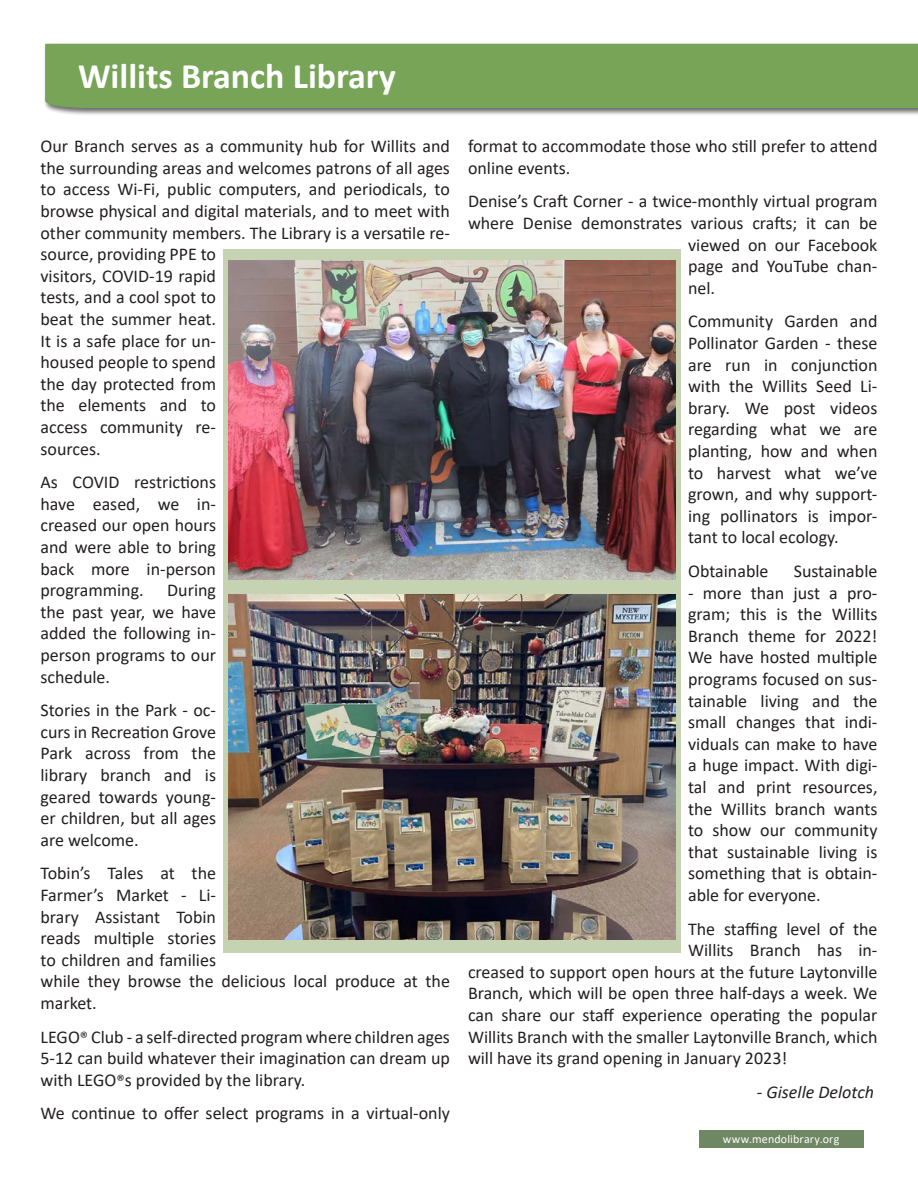
<style>
.page{position:relative;width:918px;height:1188px;background:#fff}
.page>*{position:absolute;margin:0;border:0;box-sizing:border-box;transform-origin:0 0}
._26_Title_gray_Bitte{font:700 36px "Calibri";color:#fff}
.No_Spacing{font:18px/21.6px "Calibri";color:#231f20;text-align:justify}
.No_Spacing-2{font:italic 18px "Calibri";color:#231f20}
._8_Content_gray_C_So{font:12px "Calibri";letter-spacing:.015em;color:#fff}
.s1{font-size:16.5px}
</style>
<div class="page">
<div style="left:43px;top:42px;width:875px;height:74px;background:#231f20;opacity:.75"></div>
<div style="left:45px;top:44px;width:873px;height:64px;background:#77a457"></div>
<div style="left:699px;top:1130px;width:164px;height:18px;background:#6f8763"></div>
<div style="left:224px;top:249px;width:457px;height:703px;background:#c6d3b2"></div>
<img style="left:229px;top:261px;width:446px;height:319px">
<img style="left:229px;top:594px;width:446px;height:346px">
<p class="_26_Title_gray_Bitte" style="left:78px;top:51px;width:319px">Willits Branch Library</p>
<p class="No_Spacing" style="left:40px;top:135px;width:411px;text-align:left">Our Branch serves as a community hub for Willits and the surrounding areas and welcomes patrons of all ages to access Wi-Fi, public computers, and periodicals, to browse physical and digital materials, and to meet with other community members. The Library is a versatile re&shy;source, providing PPE to<br>visitors, COVID-19 rapid<br>tests, and a cool spot to<br>beat the summer heat.<br>It is a safe place for un-<br>housed people to spend<br>the day protected from<br>the elements and to<br>access community re-<br>sources.</p>
<p class="No_Spacing" style="left:40px;top:471px;width:177px">As COVID restrictions have eased, we in&shy;creased our open hours and were able to bring back more in-person programming.</p>
<p class="No_Spacing" style="left:40px;top:579px;width:177px;text-indent:127px">During the past year, we have added the following in&shy;person programs to our schedule.</p>
<p class="No_Spacing" style="left:40px;top:699px;width:177px">Stories in the Park - oc&shy;curs in Recreation Grove Park across from the library branch and is geared towards young&shy;er children, but all ages are welcome.</p>
<p class="No_Spacing" style="left:40px;top:862px;width:411px;text-align:left">Tobin’s Tales at the<br>Farmer’s Market - Li-<br>brary Assistant Tobin<br>reads multiple stories<br>to children and families<br>while they browse the delicious local produce at the market.</p>
<p class="No_Spacing" style="left:40px;top:1025px;width:411px">LEGO<span class="s1">®</span> Club - a self-directed program where children ages 5-12 can build whatever their imagination can dream up with LEGO<span class="s1">®</span>s provided by the library.</p>
<p class="No_Spacing" style="left:41px;top:1102px;width:411px">We continue to offer select programs in a virtual-only</p>
<p class="No_Spacing" style="left:468px;top:135px;width:411px">format to accommodate those who still prefer to attend online events.</p>
<p class="No_Spacing" style="left:468px;top:190px;width:411px">Denise’s Craft Corner - a twice-monthly virtual program</p>
<p class="No_Spacing" style="left:468px;top:212px;width:411px">where Denise demonstrates various crafts; it can be</p>
<p class="No_Spacing" style="left:688px;top:233px;width:191px">viewed on our Facebook</p>
<p class="No_Spacing" style="left:688px;top:255px;width:191px">page and YouTube chan-</p>
<p class="No_Spacing" style="left:688px;top:277px;width:29px">nel.</p>
<p class="No_Spacing" style="left:688px;top:310px;width:191px">Community Garden and Pollinator Garden - these are run in conjunction with the Willits Seed Li&shy;brary. We post videos regarding what we are planting, how and when to harvest what we’ve grown, and why support&shy;ing pollinators is impor&shy;tant to local ecology.</p>
<p class="No_Spacing" style="left:688px;top:560px;width:82px">Obtainable</p>
<p class="No_Spacing" style="left:794px;top:560px;width:85px">Sustainable</p>
<p class="No_Spacing" style="left:688px;top:581px;width:191px">- more than just a pro&shy;gram; this is the Willits Branch theme for 2022!<br>We have hosted multiple programs focused on sus&shy;tainable living and the small changes that indi&shy;viduals can make to have a huge impact. With digi&shy;tal and print resources, the Willits branch wants to show our community that sustainable living is something that is obtain&shy;able for everyone.</p>
<p class="No_Spacing" style="left:688px;top:917px;width:191px">The staffing level of the</p>
<p class="No_Spacing" style="left:688px;top:939px;width:191px">Willits Branch has in-</p>
<p class="No_Spacing" style="left:468px;top:961px;width:411px">creased to support open hours at the future Laytonville</p>
<p class="No_Spacing" style="left:468px;top:982px;width:411px">Branch, which will be open three half-days a week. We</p>
<p class="No_Spacing" style="left:468px;top:1004px;width:411px">can share our staff experience operating the popular</p>
<p class="No_Spacing" style="left:468px;top:1025px;width:411px">Willits Branch with the smaller Laytonville Branch, which</p>
<p class="No_Spacing" style="left:468px;top:1047px;width:321px">will have its grand opening in January 2023!</p>
<p class="No_Spacing-2" style="left:757px;top:1079px;width:119px">- Giselle Delotch</p>
<p class="_8_Content_gray_C_So" style="left:723px;top:1130px;width:118px">www.mendolibrary.org</p>
</div>
